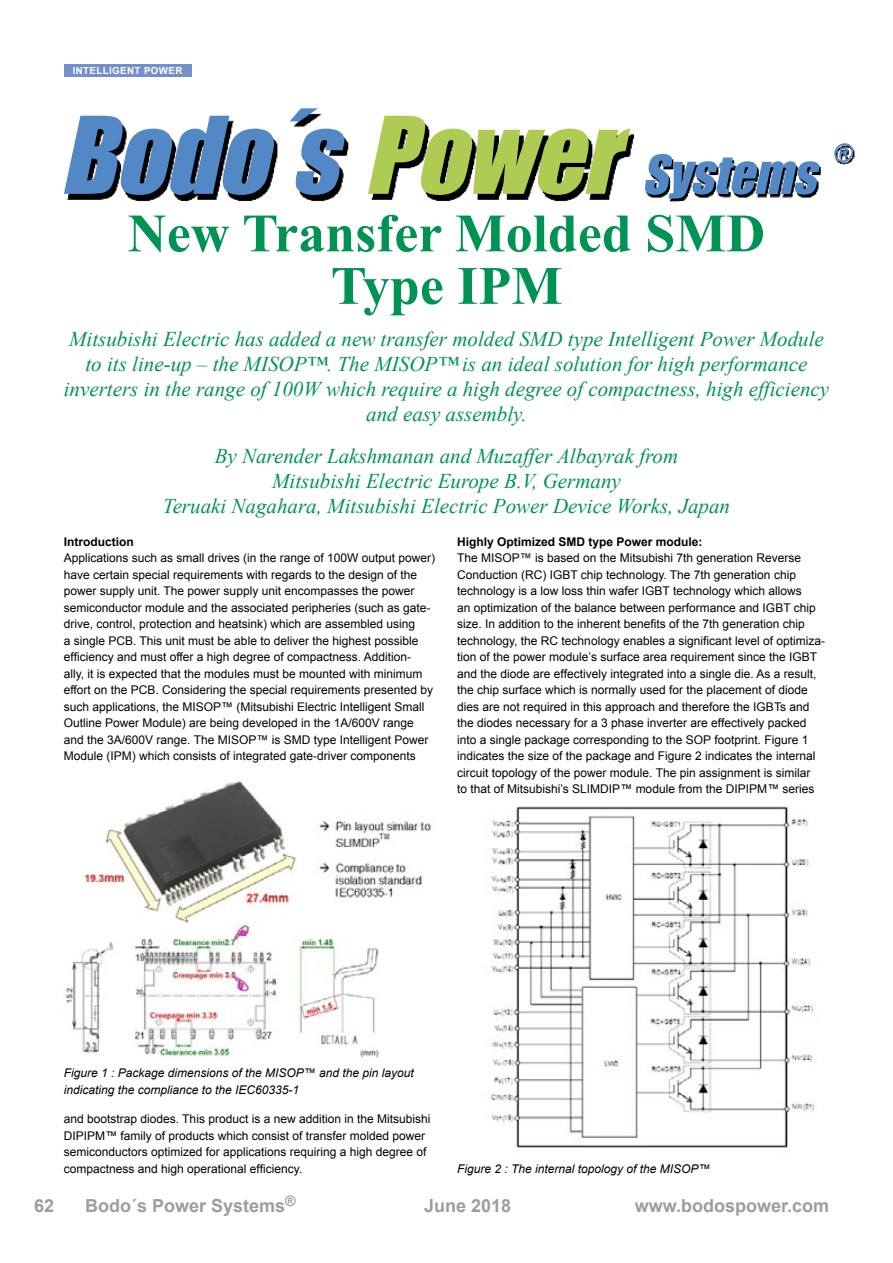
<style>
.page{position:relative;width:893px;height:1263px;background:#fff}
.page>*{position:absolute;margin:0;border:0;box-sizing:border-box;transform-origin:0 0}
.t1{font:700 54px/52.5px "Times New Roman";color:#009353;text-align:center}
.t2{font:italic 21px/25.2px "Times New Roman";color:#009353;text-align:center}
.t3{font:700 18px "Arial";color:#9d9d9c}
.t4{font:12px/16.5px "Arial";color:#000}
.t5{font:italic 12px/16.5px "Arial";color:#000}
.t6{font:700 12px "Arial";color:#000}
.t7{font:700 9.75px "Arial";letter-spacing:.04em;color:#fff}
.s1{font-style:italic}
</style>
<div class="page">
<div style="left:64px;top:64px;width:127px;height:13px;background:#748fc9"></div>
<img style="left:66px;top:781px;width:366px;height:277px">
<img style="left:490px;top:806px;width:325px;height:342px">
<img style="left:67px;top:128px;width:788px;height:75px">
<img style="left:645px;top:154px;width:174px;height:41px">
<img style="left:834px;top:143px;width:19px;height:19px">
<img style="left:64px;top:108px;width:566px;height:87px">
<p class="t7" style="left:73px;top:64px;width:111px">INTELLIGENT POWER</p>
<p class="t7" style="left:103px;top:64px;width:51px">CONTENT</p>
<h1 class="t1" style="left:128px;top:206px;width:639px">New Transfer Molded SMD<br>Type IPM</h1>
<p class="t2" style="left:64px;top:325px;width:767px">Mitsubishi Electric has added a new transfer molded SMD type Intelligent Power Module to its line-up – the MISOP™. The MISOP™ is an ideal solution for high performance inverters in the range of 100W which require a high degree of compactness, high efficiency and easy assembly.</p>
<h2 class="t2" style="left:163px;top:443px;width:569px">By Narender Lakshmanan and Muzaffer Albayrak from<br>Mitsubishi Electric Europe B.V, Germany<br>Teruaki Nagahara, Mitsubishi Electric Power Device Works, Japan</h2>
<p class="t6" style="left:64px;top:533px;width:71px">Introduction</p>
<p class="t4" style="left:64px;top:550px;width:373px">Applications such as small drives (in the range of 100W output power) have certain special requirements with regards to the design of the power supply unit. The power supply unit encompasses the power semiconductor module and the associated peripheries (such as gate&shy;drive, control, protection and heatsink) which are assembled using<br>a single PCB. This unit must be able to deliver the highest possible efficiency and must offer a high degree of compactness. Addition-<br>ally, it is expected that the modules must be mounted with minimum effort on the PCB. Considering the special requirements presented by such applications, the MISOP™ (Mitsubishi Electric Intelligent Small Outline Power Module) are being developed in the 1A/600V range and the 3A/600V range. The MISOP™ is SMD type Intelligent Power Module (IPM) which consists of integrated gate-driver components</p>
<p class="t6" style="left:457px;top:533px;width:247px">Highly Optimized SMD type Power module:</p>
<p class="t4" style="left:457px;top:550px;width:369px">The MISOP™ is based on the Mitsubishi 7th generation Reverse Conduction (RC) IGBT chip technology. The 7th generation chip technology is a low loss thin wafer IGBT technology which allows<br>an optimization of the balance between performance and IGBT chip size. In addition to the inherent benefits of the 7th generation chip technology, the RC technology enables a significant level of optimiza&shy;tion of the power module’s surface area requirement since the IGBT and the diode are effectively integrated into a single die. As a result, the chip surface which is normally used for the placement of diode dies are not required in this approach and therefore the IGBTs and the diodes necessary for a 3 phase inverter are effectively packed into a single package corresponding to the SOP footprint. Figure 1 indicates the size of the package and Figure 2 indicates the internal circuit topology of the power module. The pin assignment is similar<br>to that of Mitsubishi’s SLIMDIP<span class="s1">™</span> module from the DIPIPM<span class="s1">™</span> series</p>
<p class="t5" style="left:64px;top:1065px;width:352px">Figure 1 : Package dimensions of the MISOP™ and the pin layout indicating the compliance to the IEC60335-1</p>
<p class="t4" style="left:64px;top:1111px;width:368px">and bootstrap diodes. This product is a new addition in the Mitsubishi DIPIPM<span class="s1">™</span> family of products which consist of transfer molded power semiconductors optimized for applications requiring a high degree of compactness and high operational efficiency.</p>
<p class="t5" style="left:457px;top:1161px;width:255px">Figure 2 : The internal topology of the MISOP™</p>
<h3 class="t3" style="left:85px;top:1194px;width:212px">Bodo´s Power Systems<sup>®</sup></h3>
<h3 class="t3" style="left:34px;top:1194px;width:22px">62</h3>
<h3 class="t3" style="left:424px;top:1194px;width:89px">June 2018</h3>
<h3 class="t3" style="left:635px;top:1194px;width:196px">www.bodospower.com</h3>
</div>
